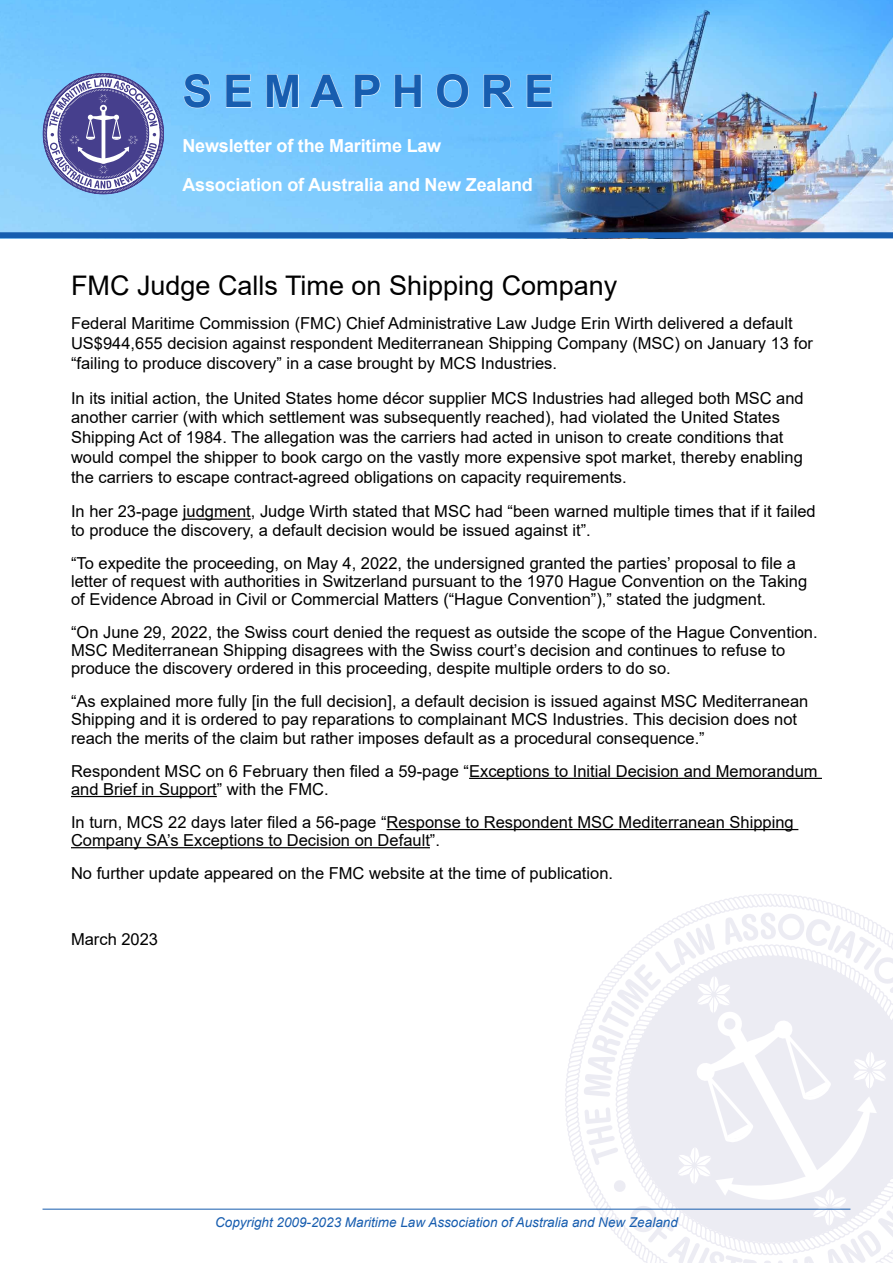
<style>
.page{position:relative;width:893px;height:1263px;background:#fff}
.page>*{position:absolute;margin:0;border:0;box-sizing:border-box;transform-origin:0 0}
.t1{font:700 45px "Arial";color:#175daf}
.t2{font:27px "Arial";color:#000}
.t3{font:700 18px/39px "Arial";letter-spacing:-.01em;color:#fff}
.t4{font:16.5px/18.1px "Arial";color:#000}
.t5{font:italic 13.5px "Arial";color:#175daf}
</style>
<div class="page">
<svg style="left:564px;top:1015px;width:20px;height:194px"></svg>
<svg style="left:697px;top:894px;width:148px;height:14px"></svg>
<svg style="left:584px;top:912px;width:309px;height:351px"></svg>
<hr style="left:43px;top:1209px;width:807px;height:1px;background:#175daf">
<img style="left:0;top:0;width:893px;height:232px">
<svg style="left:43px;top:73px;width:121px;height:121px;background:#7b87bd"></svg>
<div style="left:0;top:232px;width:893px;height:6px;background:#175daf"></div>
<svg style="left:183px;top:74px;width:28px;height:34px"></svg>
<svg style="left:226px;top:74px;width:26px;height:34px"></svg>
<svg style="left:266px;top:74px;width:33px;height:34px"></svg>
<svg style="left:309px;top:74px;width:35px;height:34px"></svg>
<svg style="left:354px;top:74px;width:27px;height:34px"></svg>
<svg style="left:394px;top:74px;width:28px;height:34px"></svg>
<svg style="left:436px;top:74px;width:33px;height:34px"></svg>
<svg style="left:483px;top:74px;width:31px;height:34px"></svg>
<svg style="left:526px;top:74px;width:26px;height:34px"></svg>
<hr style="left:183px;top:518px;width:68px;height:2px;background:#000">
<hr style="left:469px;top:778px;width:353px;height:1px;background:#000">
<hr style="left:71px;top:796px;width:146px;height:1px;background:#000">
<hr style="left:387px;top:829px;width:411px;height:1px;background:#000">
<hr style="left:71px;top:847px;width:359px;height:1px;background:#000">
<h1 class="t1" style="left:182px;top:60px;width:373px">S E M A P H O R E</h1>
<p class="t3" style="left:182px;top:126px;width:352px">Newsletter of the Maritime Law<br>Association of Australia and New Zealand</p>
<h2 class="t2" style="left:71px;top:266px;width:548px">FMC Judge Calls Time on Shipping Company</h2>
<p class="t4" style="left:71px;top:313px;width:743px;line-height:19.8px">Federal Maritime Commission (FMC) Chief Administrative Law Judge Erin Wirth delivered a default<br>US$944,655 decision against respondent Mediterranean Shipping Company (MSC) on January 13 for “failing to produce discovery” in a case brought by MCS Industries.</p>
<p class="t4" style="left:71px;top:388px;width:734px;line-height:19.8px">In its initial action, the United States home décor supplier MCS Industries had alleged both MSC and another carrier (with which settlement was subsequently reached), had violated the United States Shipping Act of 1984. The allegation was the carriers had acted in unison to create conditions that would compel the shipper to book cargo on the vastly more expensive spot market, thereby enabling the carriers to escape contract-agreed obligations on capacity requirements.</p>
<p class="t4" style="left:71px;top:502px;width:746px">In her 23-page judgment, Judge Wirth stated that MSC had “been warned multiple times that if it failed to produce the discovery, a default decision would be issued against it”.</p>
<p class="t4" style="left:71px;top:554px;width:738px">“To expedite the proceeding, on May 4, 2022, the undersigned granted the parties’ proposal to file a letter of request with authorities in Switzerland pursuant to the 1970 Hague Convention on the Taking of Evidence Abroad in Civil or Commercial Matters (“Hague Convention”),” stated the judgment.</p>
<p class="t4" style="left:71px;top:623px;width:748px">“On June 29, 2022, the Swiss court denied the request as outside the scope of the Hague Convention.<br>MSC Mediterranean Shipping disagrees with the Swiss court’s decision and continues to refuse to produce the discovery ordered in this proceeding, despite multiple orders to do so.</p>
<p class="t4" style="left:71px;top:692px;width:739px">“As explained more fully [in the full decision], a default decision is issued against MSC Mediterranean<br>Shipping and it is ordered to pay reparations to complainant MCS Industries. This decision does not reach the merits of the claim but rather imposes default as a procedural consequence.”</p>
<p class="t4" style="left:71px;top:762px;width:748px">Respondent MSC on 6 February then filed a 59-page “Exceptions to Initial Decision and Memorandum and Brief in Support” with the FMC.</p>
<p class="t4" style="left:71px;top:813px;width:724px">In turn, MCS 22 days later filed a 56-page “Response to Respondent MSC Mediterranean Shipping<br>Company SA’s Exceptions to Decision on Default”.</p>
<p class="t4" style="left:71px;top:864px;width:544px">No further update appeared on the FMC website at the time of publication.</p>
<p class="t4" style="left:71px;top:930px;width:89px">March 2023</p>
<p class="t5" style="left:215px;top:1213px;width:464px">Copyright 2009-2023 Maritime Law Association of Australia and New Zealand</p>
</div>
